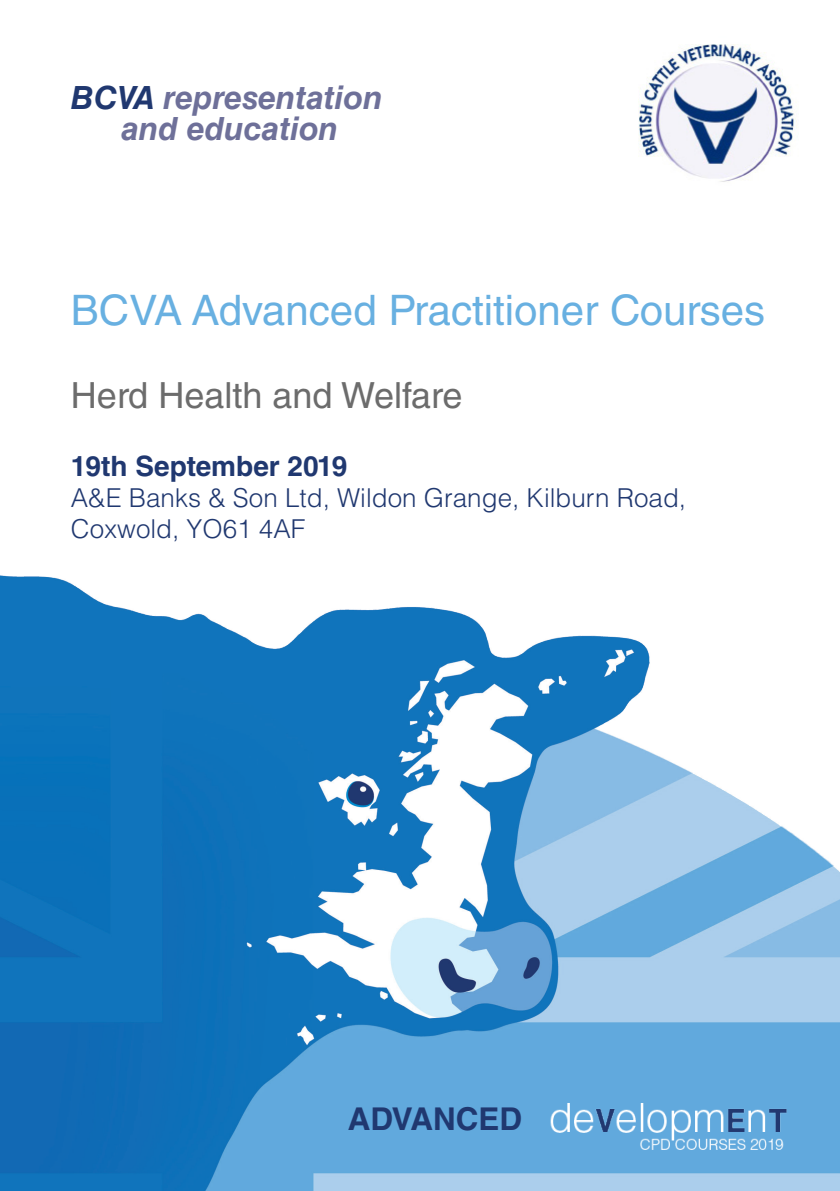
<style>
.page{position:relative;width:840px;height:1191px;background:#fff}
.page>*{position:absolute;margin:0;border:0;box-sizing:border-box;transform-origin:0 0}
.t1{font:42px "Helvetica LT Std";color:#68b0e1}
.t2{font:36px "Helvetica LT Std";color:#6c6c6c}
.t3{font:italic 700 32px "Helvetica LT Std";color:#6e7099}
.t4{font:700 31.4px "Helvetica LT Std";color:#203870}
.t5{font:700 28px "Helvetica LT Std";color:#203870}
.t6{font:300 26px/31.2px "Helvetica LT Std";color:#203870}
.s1{color:#203870}
</style>
<div class="page">
<img style="left:0;top:575px;width:839px;height:616px">
<img style="left:638px;top:44px;width:159px;height:138px">
<img style="left:543px;top:1097px;width:247px;height:63px">
<p class="t3" style="left:71px;top:78px;width:313px"><span class="s1">BCVA</span> representation</p>
<p class="t3" style="left:121px;top:109px;width:218px">and education</p>
<p class="t1" style="left:71px;top:286px;width:695px">BCVA Advanced Practitioner Courses</p>
<p class="t2" style="left:71px;top:375px;width:393px">Herd Health and Welfare</p>
<p class="t5" style="left:71px;top:449px;width:278px">19th September 2019</p>
<p class="t6" style="left:71px;top:482px;width:616px">A&amp;E Banks &amp; Son Ltd, Wildon Grange, Kilburn Road,<br>Coxwold, YO61 4AF</p>
<p class="t4" style="left:347px;top:1099px;width:176px">ADVANCED</p>
</div>
